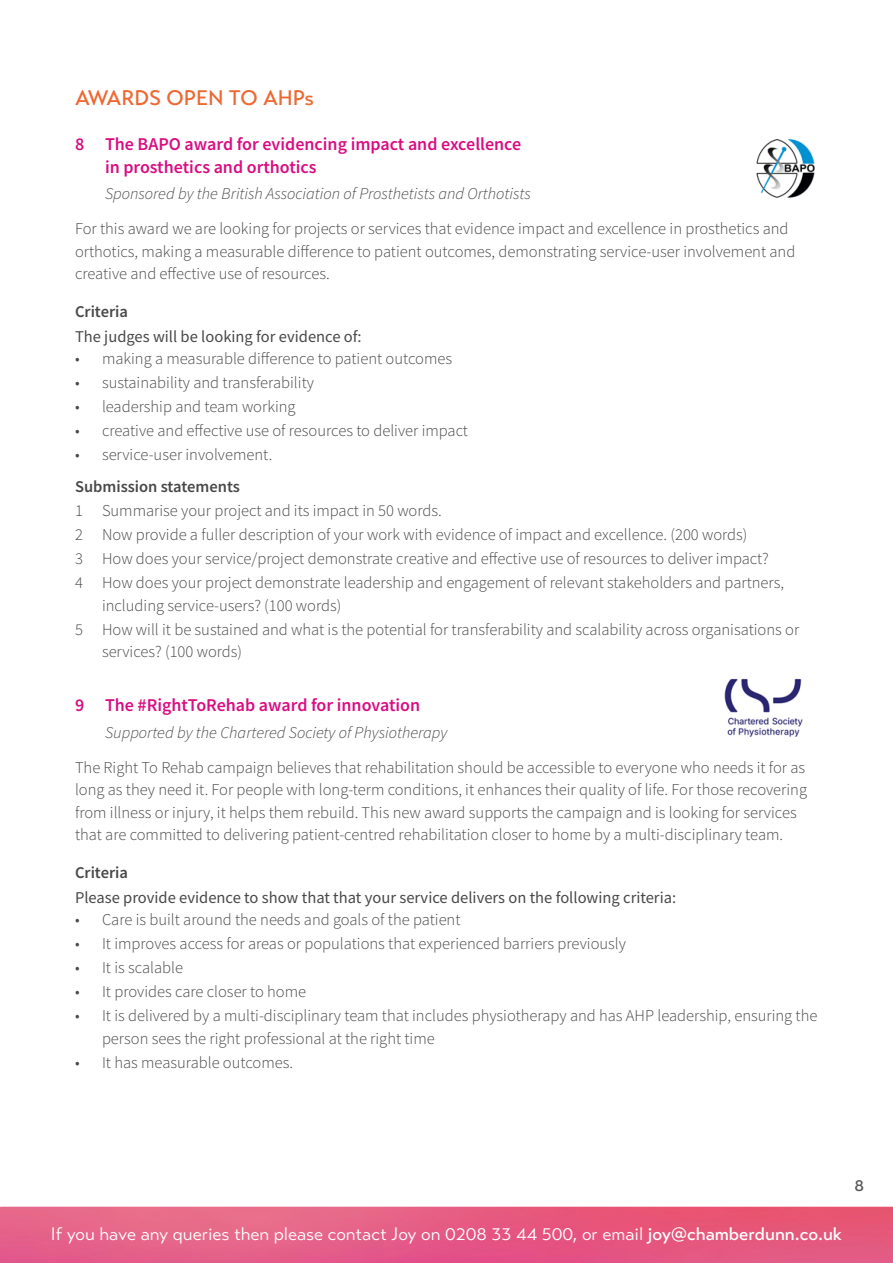
<style>
.page{position:relative;width:893px;height:1263px;background:#fff}
.page>*{position:absolute;margin:0;border:0;box-sizing:border-box;transform-origin:0 0}
.t1{font:500 21px "Transat Text";letter-spacing:-.005em;color:#ed6933}
.t2{font:600 18px/22.5px "Source Sans Pro";color:#d90d82}
.t3{font:18px "Transat Text Standard";color:#fff}
.t4{font:300 16.5px/22.5px "Source Sans Pro";color:#484848}
.t5{font:16.5px "Source Sans Pro";color:#484848}
.t6{font:italic 300 16.5px "Source Sans Pro";color:#484848}
.t7{font:600 16.5px "Source Sans Pro";color:#484848}
.t8{font:500 16.5px "Transat Text";color:#575756}
.s1{font-family:"Transat Text";font-weight:500}
</style>
<div class="page">
<img style="left:0;top:1207px;width:893px;height:56px">
<img style="left:756px;top:139px;width:59px;height:59px">
<img style="left:724px;top:678px;width:79px;height:59px">
<p class="t1" style="left:75px;top:85px;width:241px">AWARDS OPEN TO AHPs</p>
<p class="t2" style="left:105px;top:133px;width:418px;text-indent:-30px">8 The BAPO award for evidencing impact and excellence in prosthetics and orthotics</p>
<p class="t6" style="left:105px;top:183px;width:427px">Sponsored by the British Association of Prosthetists and Orthotists</p>
<p class="t4" style="left:75px;top:218px;width:722px">For this award we are looking for projects or services that evidence impact and excellence in prosthetics and orthotics, making a measurable difference to patient outcomes, demonstrating service-user involvement and creative and effective use of resources.</p>
<p class="t7" style="left:75px;top:300px;width:55px">Criteria</p>
<p class="t5" style="left:75px;top:326px;width:288px">The judges will be looking for evidence of:</p>
<p class="t4" style="left:75px;top:347px;width:379px">• making a measurable difference to patient outcomes</p>
<p class="t4" style="left:75px;top:371px;width:240px">• sustainability and transferability</p>
<p class="t4" style="left:75px;top:395px;width:222px">• leadership and team working</p>
<p class="t4" style="left:75px;top:419px;width:395px">• creative and effective use of resources to deliver impact</p>
<p class="t4" style="left:75px;top:443px;width:199px">• service-user involvement.</p>
<p class="t7" style="left:75px;top:475px;width:166px">Submission statements</p>
<p class="t4" style="left:75px;top:499px;width:711px;line-height:24px">1 Summarise your project and its impact in 50 words.<br>2 Now provide a fuller description of your work with evidence of impact and excellence. (200 words)<br>3 How does your service/project demonstrate creative and effective use of resources to deliver impact?<br>4 How does your project demonstrate leadership and engagement of relevant stakeholders and partners,</p>
<p class="t4" style="left:75px;top:593px;width:726px;line-height:24px;text-indent:27px">including service-users? (100 words)<br>5 How will it be sustained and what is the potential for transferability and scalability across organisations or</p>
<p class="t4" style="left:102px;top:641px;width:142px">services? (100 words)</p>
<p class="t2" style="left:75px;top:694px;width:347px">9 The #RightToRehab award for innovation</p>
<p class="t6" style="left:105px;top:722px;width:344px">Supported by the Chartered Society of Physiotherapy</p>
<p class="t4" style="left:75px;top:756px;width:734px">The Right To Rehab campaign believes that rehabilitation should be accessible to everyone who needs it for as long as they need it. For people with long-term conditions, it enhances their quality of life. For those recovering from illness or injury, it helps them rebuild. This new award supports the campaign and is looking for services that are committed to delivering patient-centred rehabilitation closer to home by a multi-disciplinary team.</p>
<p class="t7" style="left:75px;top:861px;width:55px">Criteria</p>
<p class="t5" style="left:75px;top:887px;width:603px">Please provide evidence to show that that your service delivers on the following criteria:</p>
<p class="t4" style="left:75px;top:908px;width:387px">• Care is built around the needs and goals of the patient</p>
<p class="t4" style="left:75px;top:932px;width:552px">• It improves access for areas or populations that experienced barriers previously</p>
<p class="t4" style="left:75px;top:956px;width:110px">• It is scalable</p>
<p class="t4" style="left:75px;top:980px;width:233px">• It provides care closer to home</p>
<p class="t4" style="left:102px;top:1004px;width:717px;text-indent:-27px">• It is delivered by a multi-disciplinary team that includes physiotherapy and has AHP leadership, ensuring the person sees the right professional at the right time</p>
<p class="t4" style="left:75px;top:1051px;width:220px">• It has measurable outcomes.</p>
<p class="t8" style="left:854px;top:1175px;width:11px">8</p>
<p class="t3" style="left:51px;top:1223px;width:793px">If you have any queries then please contact Joy on 0208 33 44 500, or email <span class="s1">joy@chamberdunn.co.uk</span></p>
</div>
